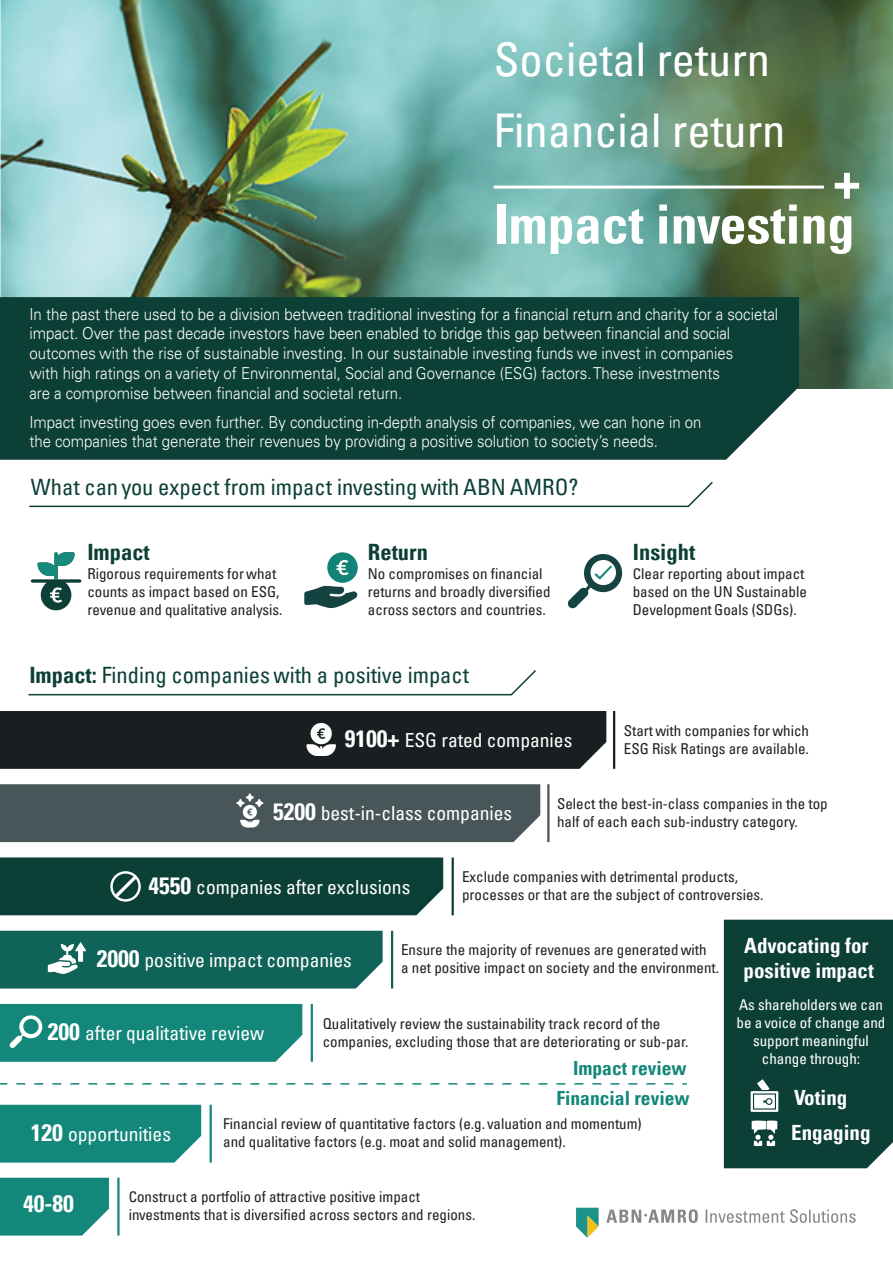
<style>
.page{position:relative;width:893px;height:1263px;background:#fff}
.page>*{position:absolute;margin:0;border:0;box-sizing:border-box;transform-origin:0 0}
.t1{font:700 condensed 54px "Univers";color:#fff}
.t2{font:condensed 46.5px/71.6px "Univers";color:#fff}
.t3{font:700 condensed 24px "Univers";color:#fff}
.t4{font:condensed 22.5px "Univers";color:#0c4037}
.t5{font:700 condensed 22.5px "Univers";color:#0c4037}
.t6{font:700 condensed 21px/25.2px "Univers";color:#fff}
.t7{font:condensed 19.5px "Univers";color:#fff}
.t8{font:700 condensed 19.5px "Univers";color:#12877a}
.t9{font:300 16.5px/19.8px "Univers";color:#fff;scale:.91 1}
.t10{font:condensed 15px/18px "Univers";color:#231f20}
.t11{font:condensed 15px/18px "Univers";color:#fff;text-align:center}
.s1{font-weight:700}
.s2{font-weight:700;font-size:24px}
</style>
<div class="page">
<img style="left:0;top:0;width:893px;height:388px">
<div style="left:0;top:297px;width:799px;height:163px;background:#0c4037"></div>
<svg style="left:29px;top:481px;width:684px;height:27px"></svg>
<svg style="left:28px;top:670px;width:508px;height:26px"></svg>
<hr style="left:494px;top:186px;width:330px;height:3px;background:#fff">
<svg style="left:0;top:1083px;width:687px;height:1px"></svg>
<div style="left:0;top:1105px;width:201px;height:57px;background:#12877a"></div>
<hr style="left:210px;top:1105px;width:2px;height:57px;background:#12877a">
<div style="left:0;top:1178px;width:109px;height:57px;background:#12877a"></div>
<hr style="left:117px;top:1178px;width:3px;height:57px;background:#12877a">
<svg style="left:327px;top:552px;width:31px;height:31px"></svg>
<svg style="left:304px;top:585px;width:54px;height:23px"></svg>
<svg style="left:567px;top:554px;width:56px;height:54px"></svg>
<hr style="left:311px;top:1004px;width:2px;height:58px;background:#12877a">
<hr style="left:391px;top:931px;width:2px;height:57px;background:#106358">
<hr style="left:452px;top:857px;width:2px;height:58px;background:#0c4037">
<hr style="left:547px;top:784px;width:2px;height:58px;background:#485659">
<hr style="left:613px;top:711px;width:2px;height:58px;background:#191f21">
<svg style="left:576px;top:1208px;width:23px;height:30px"></svg>
<svg style="left:606px;top:1209px;width:92px;height:14px"></svg>
<svg style="left:706px;top:1209px;width:150px;height:14px"></svg>
<div style="left:0;top:784px;width:540px;height:58px;background:#485659"></div>
<div style="left:0;top:711px;width:606px;height:58px;background:#191f21"></div>
<div style="left:0;top:931px;width:383px;height:57px;background:#106358"></div>
<div style="left:0;top:857px;width:443px;height:58px;background:#0c4037"></div>
<div style="left:0;top:1004px;width:302px;height:58px;background:#12877a"></div>
<svg style="left:31px;top:552px;width:50px;height:58px"></svg>
<div style="left:724px;top:920px;width:169px;height:248px;background:#0c4037"></div>
<h2 class="t2" style="left:494px;top:22px;width:293px">Societal return<br>Financial return</h2>
<h1 class="t1" style="left:833px;top:147px;width:28px">+</h1>
<h1 class="t1" style="left:494px;top:191px;width:362px">Impact investing</h1>
<p class="t9" style="left:29px;top:304px;width:824px">In the past there used to be a division between traditional investing for a financial return and charity for a societal impact. Over the past decade investors have been enabled to bridge this gap between financial and social outcomes with the rise of sustainable investing. In our sustainable investing funds we invest in companies<br>with high ratings on a variety of Environmental, Social and Governance (ESG) factors. These investments<br>are a compromise between financial and societal return.</p>
<p class="t9" style="left:29px;top:412px;width:740px">Impact investing goes even further. By conducting in-depth analysis of companies, we can hone in on the companies that generate their revenues by providing a positive solution to society’s needs.</p>
<h3 class="t4" style="left:31px;top:473px;width:549px">What can you expect from impact investing with ABN AMRO?</h3>
<h3 class="t5" style="left:87px;top:538px;width:64px">Impact</h3>
<p class="t10" style="left:87px;top:564px;width:197px">Rigorous requirements for what counts as impact based on ESG, revenue and qualitative analysis.</p>
<h3 class="t5" style="left:368px;top:538px;width:62px">Return</h3>
<p class="t10" style="left:368px;top:564px;width:184px">No compromises on financial returns and broadly diversified across sectors and countries.</p>
<h3 class="t4" style="left:29px;top:660px;width:441px"><span class="s1">Impact:</span> Finding companies with a positive impact</h3>
<h3 class="t7" style="left:345px;top:728px;width:229px"><span class="s2">9100+</span> ESG rated companies</h3>
<h3 class="t5" style="left:633px;top:538px;width:64px">Insight</h3>
<p class="t10" style="left:633px;top:564px;width:176px">Clear reporting about impact based on the UN Sustainable<br>Development Goals (SDGs).</p>
<p class="t10" style="left:624px;top:721px;width:187px">Start with companies for which<br>ESG Risk Ratings are available.</p>
<h3 class="t7" style="left:273px;top:801px;width:241px"><span class="s2">5200</span> best-in-class companies</h3>
<p class="t10" style="left:557px;top:794px;width:272px">Select the best-in-class companies in the top half of each each sub-industry category.</p>
<h3 class="t7" style="left:149px;top:874px;width:263px"><span class="s2">4550</span> companies after exclusions</h3>
<p class="t10" style="left:462px;top:867px;width:303px">Exclude companies with detrimental products, processes or that are the subject of controversies.</p>
<h3 class="t7" style="left:97px;top:947px;width:257px"><span class="s2">2000</span> positive impact companies</h3>
<p class="t10" style="left:401px;top:941px;width:319px">Ensure the majority of revenues are generated with<br>a net positive impact on society and the environment.</p>
<h3 class="t7" style="left:48px;top:1021px;width:218px"><span class="s2">200</span> after qualitative review</h3>
<p class="t10" style="left:323px;top:1014px;width:367px">Qualitatively review the sustainability track record of the companies, excluding those that are deteriorating or sub-par.</p>
<h3 class="t8" style="left:573px;top:1056px;width:115px">Impact review</h3>
<h3 class="t8" style="left:556px;top:1086px;width:135px">Financial review</h3>
<h3 class="t7" style="left:31px;top:1121px;width:142px"><span class="s2">120</span> opportunities</h3>
<p class="t10" style="left:223px;top:1115px;width:420px">Financial review of quantitative factors (e.g. valuation and momentum) and qualitative factors (e.g. moat and solid management).</p>
<h3 class="t3" style="left:23px;top:1189px;width:52px">40-80</h3>
<p class="t10" style="left:129px;top:1188px;width:348px">Construct a portfolio of attractive positive impact investments that is diversified across sectors and regions.</p>
<h3 class="t6" style="left:744px;top:932px;width:132px">Advocating for positive impact</h3>
<p class="t11" style="left:737px;top:995px;width:150px">As shareholders we can be a voice of change and support meaningful change through:</p>
<h3 class="t6" style="left:791px;top:1079px;width:81px;line-height:35.2px">Voting<br>Engaging</h3>
</div>
